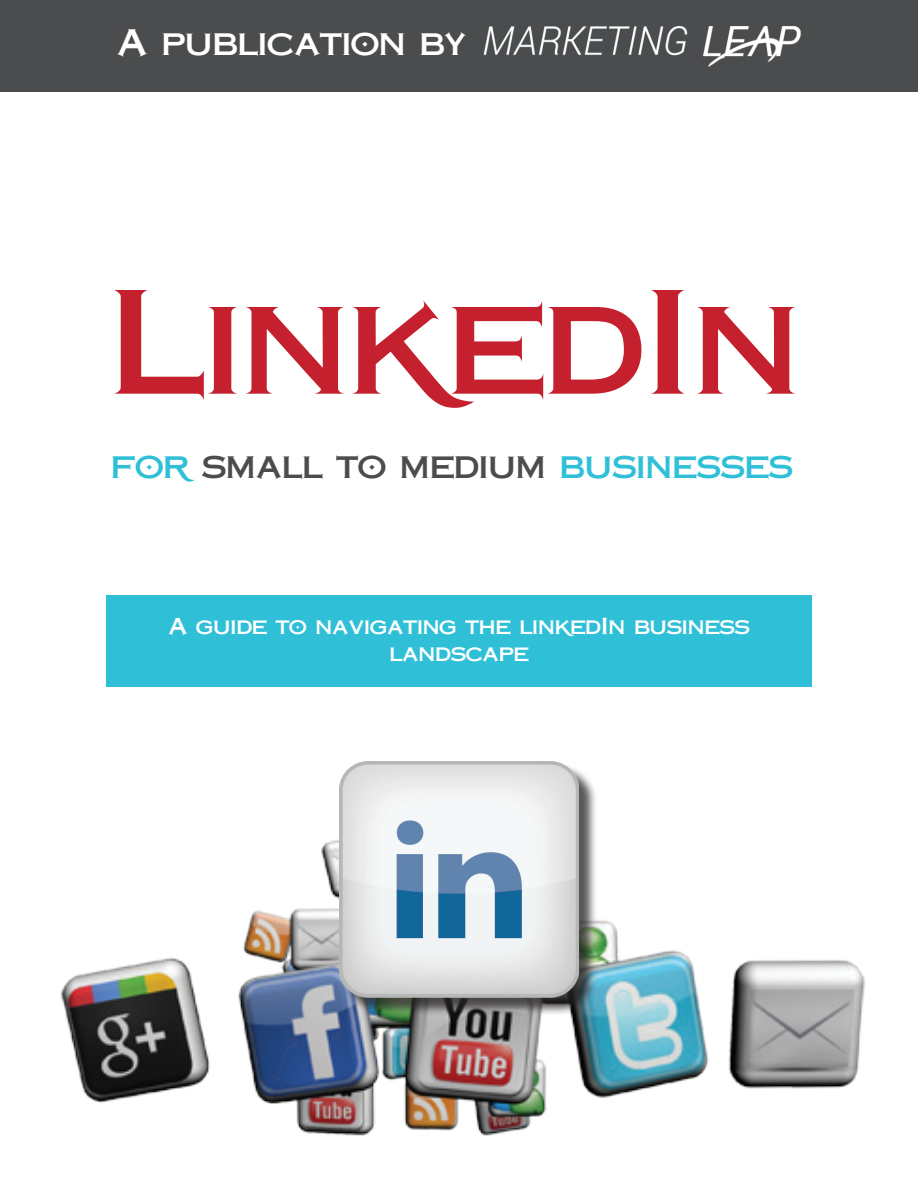
<style>
.page{position:relative;width:918px;height:1188px;background:#fff}
.page>*{position:absolute;margin:0;border:0;box-sizing:border-box;transform-origin:0 0}
.t1{font:144px "Copperplate Classic Plain";color:#c4202e}
.t2{font:36px "Copperplate Classic Plain";color:#2fc0d8}
.t3{font:36px "Copperplate Classic Plain";color:#fff}
.t4{font:22.5px/27px "Copperplate Classic Plain";color:#fff;text-align:center}
.s1{color:#4b4c4d}
</style>
<div class="page">
<div style="left:106px;top:595px;width:706px;height:92px;background:#2fc0d8"></div>
<div style="left:0;top:0;width:918px;height:92px;background:#4b4c4d"></div>
<img style="left:483px;top:26px;width:318px;height:41px">
<img style="left:60px;top:839px;width:805px;height:297px">
<div style="left:341px;top:763px;width:257px;height:253px;background:#231f20;opacity:.75"></div>
<img style="left:339px;top:761px;width:240px;height:240px">
<h2 class="t3" style="left:117px;top:21px;width:351px">A publication by</h2>
<h1 class="t1" style="left:106px;top:257px;width:695px">LinkedIn</h1>
<h2 class="t2" style="left:111px;top:444px;width:683px">for <span class="s1">small to medium</span> businesses</h2>
<p class="t4" style="left:168px;top:612px;width:583px">A guide to navigating the linkedIn business landscape</p>
</div>
